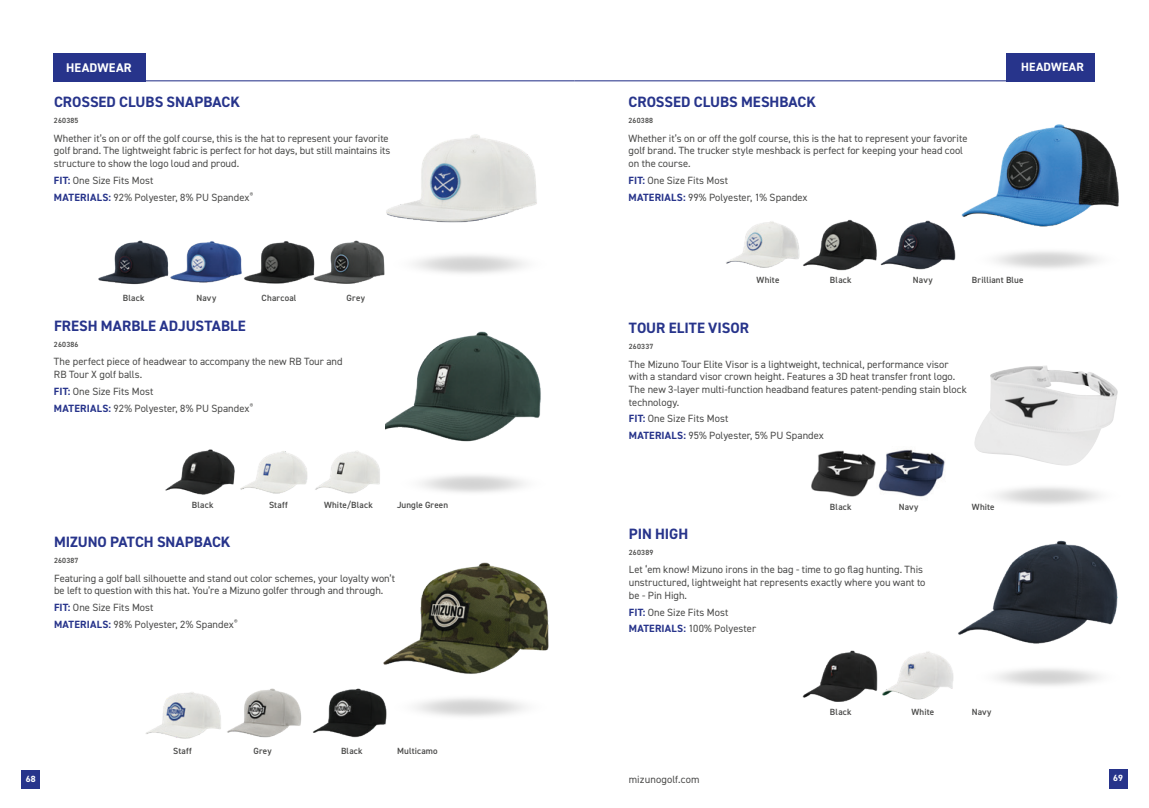
<style>
.page{position:relative;width:1149px;height:808px;background:#fff}
.page>*{position:absolute;margin:0;border:0;box-sizing:border-box;transform-origin:0 0}
.t1{font:700 15px "DIN2014";letter-spacing:-.005em;color:#27348b}
.t2{font:700 12.6px "DIN2014";letter-spacing:.02em;color:#fff}
.t3{font:700 12px "DIN2014";letter-spacing:.02em;color:#fff}
.t4{font:10.5px/12.6px "DIN2014";color:#4b4b4a}
.t5{font:600 9px "DIN2014";letter-spacing:.02em;color:#4b4b4a}
.t6{font:700 9px "DIN2014";color:#fff}
.t7{font:600 7.5px "DIN2014";letter-spacing:.03em;color:#4b4b4a}
.s1{font-weight:700;color:#27348b}
</style>
<div class="page">
<div style="left:21px;top:770px;width:19px;height:19px;background:#27348b"></div>
<img style="left:726px;top:219px;width:230px;height:52px">
<img style="left:802px;top:650px;width:152px;height:51px">
<img style="left:98px;top:240px;width:214px;height:45px">
<img style="left:312px;top:240px;width:73px;height:44px">
<div style="left:54px;top:53px;width:91px;height:28px;background:#27348b"></div>
<hr style="left:54px;top:80px;width:520px;height:1px;background:#27348b">
<div style="left:1108px;top:769px;width:19px;height:19px;background:#27348b"></div>
<div style="left:1006px;top:53px;width:88px;height:28px;background:#27348b"></div>
<hr style="left:574px;top:80px;width:520px;height:1px;background:#27348b">
<img style="left:386px;top:134px;width:151px;height:89px">
<img style="left:383px;top:562px;width:166px;height:113px">
<img style="left:385px;top:331px;width:156px;height:111px">
<img style="left:961px;top:124px;width:158px;height:103px">
<img style="left:315px;top:451px;width:65px;height:43px">
<img style="left:240px;top:451px;width:68px;height:43px">
<img style="left:165px;top:449px;width:70px;height:46px">
<img style="left:145px;top:692px;width:76px;height:47px">
<img style="left:313px;top:688px;width:74px;height:50px">
<img style="left:227px;top:688px;width:75px;height:50px">
<img style="left:974px;top:365px;width:143px;height:101px">
<img style="left:958px;top:540px;width:160px;height:104px">
<img style="left:811px;top:449px;width:134px;height:48px">
<p class="t2" style="left:66px;top:59px;width:67px">HEADWEAR</p>
<p class="t3" style="left:1020px;top:59px;width:64px">HEADWEAR</p>
<h1 class="t1" style="left:54px;top:92px;width:187px">CROSSED CLUBS SNAPBACK</h1>
<p class="t7" style="left:54px;top:116px;width:26px">260385</p>
<p class="t4" style="left:54px;top:132px;width:338px">Whether it’s on or off the golf course, this is the hat to represent your favorite golf brand. The lightweight fabric is perfect for hot days, but still maintains its structure to show the logo loud and proud.</p>
<p class="t4" style="left:54px;top:172px;width:201px;line-height:16.8px"><span class="s1">FIT:</span> One Size Fits Most<br><span class="s1">MATERIALS:</span> 92% Polyester, 8% PU Spandex<sup>®</sup></p>
<p class="t5" style="left:123px;top:292px;width:23px">Black</p>
<p class="t5" style="left:196px;top:292px;width:21px">Navy</p>
<h1 class="t1" style="left:54px;top:316px;width:193px">FRESH MARBLE ADJUSTABLE</h1>
<p class="t7" style="left:54px;top:339px;width:26px">260386</p>
<p class="t5" style="left:261px;top:292px;width:36px">Charcoal</p>
<p class="t5" style="left:346px;top:292px;width:20px">Grey</p>
<p class="t4" style="left:54px;top:355px;width:290px">The perfect piece of headwear to accompany the new RB Tour and<br>RB Tour X golf balls.</p>
<p class="t4" style="left:54px;top:383px;width:201px;line-height:16.8px"><span class="s1">FIT:</span> One Size Fits Most<br><span class="s1">MATERIALS:</span> 92% Polyester, 8% PU Spandex<sup>®</sup></p>
<p class="t5" style="left:192px;top:499px;width:23px">Black</p>
<p class="t5" style="left:269px;top:499px;width:20px">Staff</p>
<p class="t5" style="left:324px;top:499px;width:50px">White/Black</p>
<p class="t5" style="left:397px;top:499px;width:53px">Jungle Green</p>
<h1 class="t1" style="left:54px;top:532px;width:178px">MIZUNO PATCH SNAPBACK</h1>
<p class="t7" style="left:54px;top:555px;width:26px">260387</p>
<p class="t4" style="left:54px;top:571px;width:342px">Featuring a golf ball silhouette and stand out color schemes, your loyalty won’t be left to question with this hat. You’re a Mizuno golfer through and through.</p>
<p class="t4" style="left:54px;top:599px;width:185px;line-height:16.8px"><span class="s1">FIT:</span> One Size Fits Most<br><span class="s1">MATERIALS:</span> 98% Polyester, 2% Spandex<sup>®</sup></p>
<p class="t5" style="left:173px;top:745px;width:20px">Staff</p>
<p class="t5" style="left:253px;top:745px;width:20px">Grey</p>
<p class="t5" style="left:341px;top:745px;width:23px">Black</p>
<p class="t5" style="left:397px;top:745px;width:42px">Multicamo</p>
<h1 class="t1" style="left:628px;top:92px;width:189px">CROSSED CLUBS MESHBACK</h1>
<p class="t7" style="left:628px;top:116px;width:26px">260388</p>
<p class="t4" style="left:628px;top:132px;width:340px">Whether it’s on or off the golf course, this is the hat to represent your favorite golf brand. The trucker style meshback is perfect for keeping your head cool on the course.</p>
<p class="t4" style="left:628px;top:172px;width:180px;line-height:16.8px"><span class="s1">FIT:</span> One Size Fits Most<br><span class="s1">MATERIALS:</span> 99% Polyester, 1% Spandex</p>
<p class="t5" style="left:756px;top:274px;width:24px">White</p>
<p class="t5" style="left:829px;top:274px;width:23px">Black</p>
<p class="t5" style="left:912px;top:274px;width:21px">Navy</p>
<p class="t5" style="left:971px;top:274px;width:53px">Brilliant Blue</p>
<h1 class="t1" style="left:628px;top:318px;width:121px">TOUR ELITE VISOR</h1>
<p class="t7" style="left:628px;top:342px;width:26px">260337</p>
<p class="t4" style="left:628px;top:358px;width:339px">The Mizuno Tour Elite Visor is a lightweight, technical, performance visor with a standard visor crown height. Features a 3D heat transfer front logo.<br>The new 3-layer multi-function headband features patent-pending stain block technology.</p>
<p class="t4" style="left:628px;top:410px;width:196px;line-height:16.8px"><span class="s1">FIT:</span> One Size Fits Most<br><span class="s1">MATERIALS:</span> 95% Polyester, 5% PU Spandex</p>
<h1 class="t1" style="left:628px;top:524px;width:61px">PIN HIGH</h1>
<p class="t7" style="left:628px;top:547px;width:26px">260389</p>
<p class="t5" style="left:829px;top:500px;width:23px">Black</p>
<p class="t5" style="left:898px;top:500px;width:21px">Navy</p>
<p class="t4" style="left:628px;top:563px;width:298px">Let ‘em know! Mizuno irons in the bag - time to go flag hunting. This unstructured, lightweight hat represents exactly where you want to be - Pin High.</p>
<p class="t4" style="left:628px;top:603px;width:129px;line-height:16.8px"><span class="s1">FIT:</span> One Size Fits Most<br><span class="s1">MATERIALS:</span> 100% Polyester</p>
<p class="t5" style="left:829px;top:706px;width:23px">Black</p>
<p class="t5" style="left:911px;top:706px;width:24px">White</p>
<p class="t5" style="left:971px;top:500px;width:24px">White</p>
<p class="t5" style="left:971px;top:706px;width:21px">Navy</p>
<p class="t6" style="left:26px;top:773px;width:11px">68</p>
<p class="t6" style="left:1112px;top:772px;width:11px">69</p>
<p class="t4" style="left:628px;top:773px;width:72px">mizunogolf.com</p>
</div>
